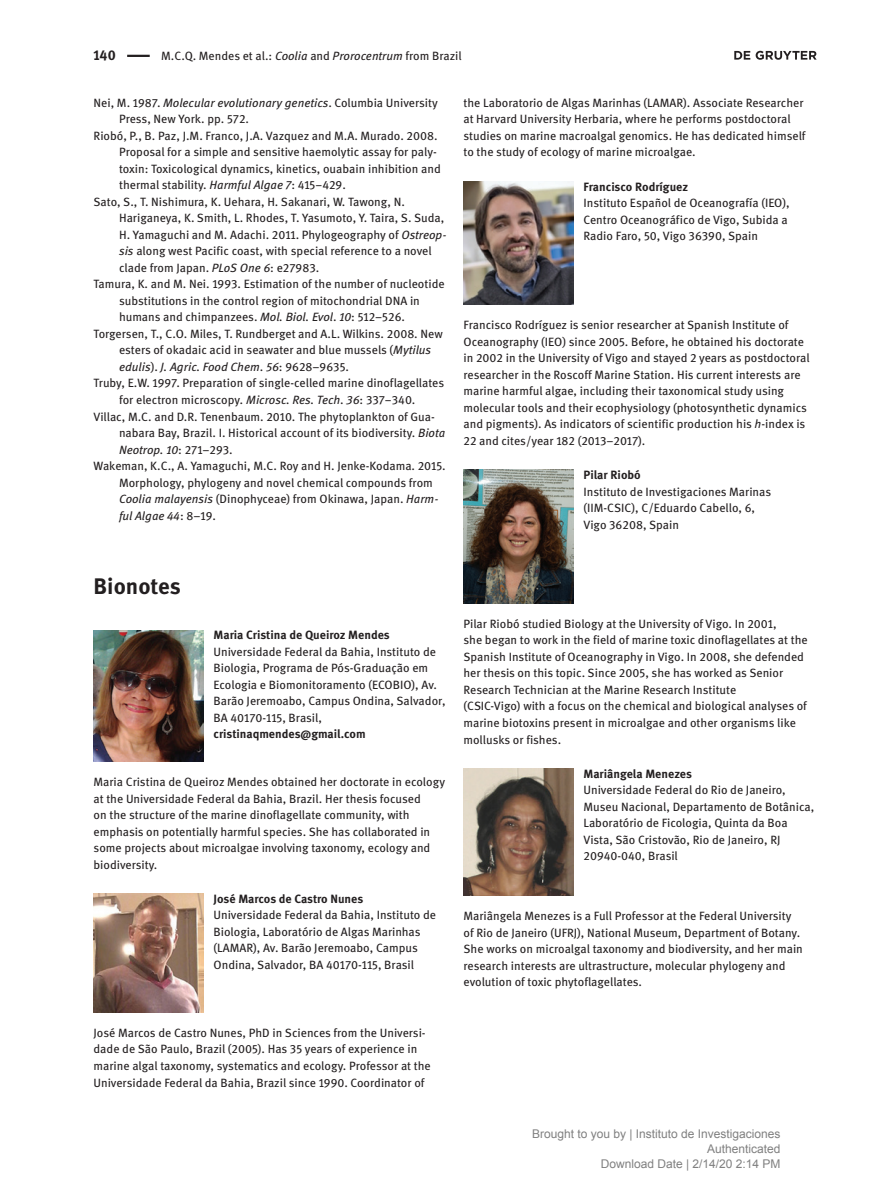
<style>
.page{position:relative;width:893px;height:1191px;background:#fff}
.page>*{position:absolute;margin:0;border:0;box-sizing:border-box;transform-origin:0 0}
.t1{font:700 22.5px "DG Meta Science";color:#231f20}
.t2{font:700 14.25px "DG Meta Science";color:#231f20}
.t3{font:12px/16.5px "DG Meta Science";color:#231f20}
.t4{font:700 12px "DG Meta Science";color:#231f20}
.t5{font:12px/15px "Arial";color:#808080;text-align:right}
.t6{font:italic 12px "DG Meta Science";color:#231f20}
.s1{font-style:italic}
.s2{font-style:normal}
</style>
<div class="page">
<hr style="left:127px;top:55px;width:23px;height:2px;background:#231f20">
<img style="left:94px;top:630px;width:109px;height:131px">
<img style="left:94px;top:894px;width:109px;height:118px">
<img style="left:463px;top:182px;width:110px;height:122px">
<img style="left:463px;top:470px;width:110px;height:133px">
<img style="left:463px;top:768px;width:110px;height:127px">
<svg style="left:734px;top:51px;width:83px;height:9px"></svg>
<p class="t2" style="left:94px;top:44px;width:24px">140</p>
<p class="t3" style="left:161px;top:47px;width:302px">M.C.Q. Mendes et al.: <span class="s1">Coolia</span> and <span class="s1">Prorocentrum</span> from Brazil</p>
<p class="t3" style="left:94px;top:94px;width:346px">Nei, M. 1987. <span class="s1">Molecular evolutionary genetics</span>. Columbia University</p>
<p class="t3" style="left:119px;top:111px;width:132px">Press, New York. pp. 572.</p>
<p class="t3" style="left:94px;top:127px;width:345px">Riobó, P., B. Paz, J.M. Franco, J.A. Vazquez and M.A. Murado. 2008.</p>
<p class="t3" style="left:119px;top:144px;width:319px">Proposal for a simple and sensitive haemolytic assay for paly-</p>
<p class="t3" style="left:119px;top:160px;width:323px">toxin: Toxicological dynamics, kinetics, ouabain inhibition and</p>
<p class="t3" style="left:119px;top:177px;width:228px">thermal stability. <span class="s1">Harmful Algae 7</span>: 415‒429.</p>
<p class="t3" style="left:94px;top:193px;width:313px">Sato, S., T. Nishimura, K. Uehara, H. Sakanari, W. Tawong, N.</p>
<p class="t3" style="left:119px;top:210px;width:327px">Hariganeya, K. Smith, L. Rhodes, T. Yasumoto, Y. Taira, S. Suda,</p>
<p class="t3" style="left:119px;top:226px;width:329px">H. Yamaguchi and M. Adachi. 2011. Phylogeography of <span class="s1">Ostreop-</span></p>
<p class="t3" style="left:119px;top:243px;width:314px"><span class="s1">sis</span> along west Pacific coast, with special reference to a novel</p>
<p class="t3" style="left:119px;top:259px;width:202px">clade from Japan. <span class="s1">PLoS One 6</span>: e27983.</p>
<p class="t3" style="left:94px;top:276px;width:353px">Tamura, K. and M. Nei. 1993. Estimation of the number of nucleotide</p>
<p class="t3" style="left:119px;top:292px;width:302px">substitutions in the control region of mitochondrial DNA in</p>
<p class="t3" style="left:119px;top:309px;width:287px">humans and chimpanzees. <span class="s1">Mol. Biol. Evol</span>. <span class="s1">10</span>: 512–526.</p>
<p class="t3" style="left:94px;top:325px;width:351px">Torgersen, T., C.O. Miles, T. Rundberget and A.L. Wilkins. 2008. New</p>
<p class="t3" style="left:119px;top:342px;width:314px">esters of okadaic acid in seawater and blue mussels (<span class="s1">Mytilus</span></p>
<p class="t6" style="left:119px;top:357px;width:232px">edulis<span class="s2">).</span> J. Agric. Food Chem<span class="s2">.</span> 56<span class="s2">: 9628–9635.</span></p>
<p class="t3" style="left:94px;top:375px;width:352px">Truby, E.W. 1997. Preparation of single-celled marine dinoflagellates</p>
<p class="t3" style="left:119px;top:391px;width:298px">for electron microscopy<span class="s1">. Microsc. Res. Tech</span>. <span class="s1">36</span>: 337‒340.</p>
<p class="t3" style="left:94px;top:408px;width:343px">Villac, M.C. and D.R. Tenenbaum. 2010. The phytoplankton of Gua-</p>
<p class="t3" style="left:119px;top:424px;width:328px">nabara Bay, Brazil. I. Historical account of its biodiversity. <span class="s1">Biota</span></p>
<p class="t6" style="left:119px;top:440px;width:115px">Neotrop. 10<span class="s2">: 271–293.</span></p>
<p class="t3" style="left:94px;top:457px;width:354px">Wakeman, K.C., A. Yamaguchi, M.C. Roy and H. Jenke-Kodama. 2015.</p>
<p class="t3" style="left:119px;top:474px;width:315px">Morphology, phylogeny and novel chemical compounds from</p>
<p class="t3" style="left:119px;top:490px;width:321px"><span class="s1">Coolia malayensis</span> (Dinophyceae) from Okinawa, Japan. <span class="s1">Harm-</span></p>
<p class="t6" style="left:119px;top:506px;width:98px">ful Algae 44<span class="s2">: 8–19.</span></p>
<p class="t3" style="left:463px;top:94px;width:344px">the Laboratorio de Algas Marinhas (LAMAR). Associate Researcher at Harvard University Herbaria, where he performs postdoctoral studies on marine macroalgal genomics. He has dedicated himself to the study of ecology of marine microalgae.</p>
<p class="t4" style="left:583px;top:177px;width:106px">Francisco Rodríguez</p>
<p class="t3" style="left:583px;top:194px;width:208px">Instituto Español de Oceanografía (IEO),<br>Centro Oceanográfico de Vigo, Subida a<br>Radio Faro, 50, Vigo 36390, Spain</p>
<p class="t3" style="left:463px;top:316px;width:348px">Francisco Rodríguez is senior researcher at Spanish Institute of Oceanography (IEO) since 2005. Before, he obtained his doctorate in 2002 in the University of Vigo and stayed 2 years as postdoctoral researcher in the Roscoff Marine Station. His current interests are marine harmful algae, including their taxonomical study using molecular tools and their ecophysiology (photosynthetic dynamics and pigments). As indicators of scientific production his <span class="s1">h</span>-index is 22 and cites/year 182 (2013–2017).</p>
<p class="t4" style="left:583px;top:465px;width:59px">Pilar Riobó</p>
<p class="t3" style="left:583px;top:483px;width:189px">Instituto de Investigaciones Marinas (IIM-CSIC), C/Eduardo Cabello, 6,<br>Vigo 36208, Spain</p>
<h1 class="t1" style="left:94px;top:567px;width:89px">Bionotes</h1>
<p class="t4" style="left:214px;top:625px;width:178px">Maria Cristina de Queiroz Mendes</p>
<p class="t3" style="left:214px;top:643px;width:234px">Universidade Federal da Bahia, Instituto de Biologia, Programa de Pós-Graduação em Ecologia e Biomonitoramento (ECOBIO), Av.<br>Barão Jeremoabo, Campus Ondina, Salvador, BA 40170-115, Brasil,</p>
<p class="t4" style="left:214px;top:724px;width:154px">cristinaqmendes@gmail.com</p>
<p class="t3" style="left:94px;top:773px;width:353px">Maria Cristina de Queiroz Mendes obtained her doctorate in ecology at the Universidade Federal da Bahia, Brazil. Her thesis focused<br>on the structure of the marine dinoflagellate community, with emphasis on potentially harmful species. She has collaborated in some projects about microalgae involving taxonomy, ecology and biodiversity.</p>
<p class="t4" style="left:214px;top:889px;width:151px">José Marcos de Castro Nunes</p>
<p class="t3" style="left:214px;top:906px;width:224px">Universidade Federal da Bahia, Instituto de Biologia, Laboratório de Algas Marinhas (LAMAR), Av. Barão Jeremoabo, Campus Ondina, Salvador, BA 40170-115, Brasil</p>
<p class="t3" style="left:94px;top:1024px;width:339px">José Marcos de Castro Nunes, PhD in Sciences from the Universi&shy;dade de São Paulo, Brazil (2005). Has 35 years of experience in marine algal taxonomy, systematics and ecology. Professor at the Universidade Federal da Bahia, Brazil since 1990. Coordinator of</p>
<p class="t3" style="left:463px;top:615px;width:346px">Pilar Riobó studied Biology at the University of Vigo. In 2001,<br>she began to work in the field of marine toxic dinoflagellates at the Spanish Institute of Oceanography in Vigo. In 2008, she defended her thesis on this topic. Since 2005, she has worked as Senior Research Technician at the Marine Research Institute<br>(CSIC-Vigo) with a focus on the chemical and biological analyses of marine biotoxins present in microalgae and other organisms like mollusks or fishes.</p>
<p class="t4" style="left:583px;top:764px;width:110px">Mariângela Menezes</p>
<p class="t3" style="left:583px;top:781px;width:232px">Universidade Federal do Rio de Janeiro, Museu Nacional, Departamento de Botânica, Laboratório de Ficologia, Quinta da Boa Vista, São Cristovão, Rio de Janeiro, RJ 20940-040, Brasil</p>
<p class="t3" style="left:463px;top:907px;width:341px">Mariângela Menezes is a Full Professor at the Federal University of Rio de Janeiro (UFRJ), National Museum, Department of Botany.<br>She works on microalgal taxonomy and biodiversity, and her main research interests are ultrastructure, molecular phylogeny and evolution of toxic phytoflagellates.</p>
<p class="t5" style="left:532px;top:1127px;width:250px">Brought to you by | Instituto de Investigaciones<br>Authenticated<br>Download Date | 2/14/20 2:14 PM</p>
</div>
